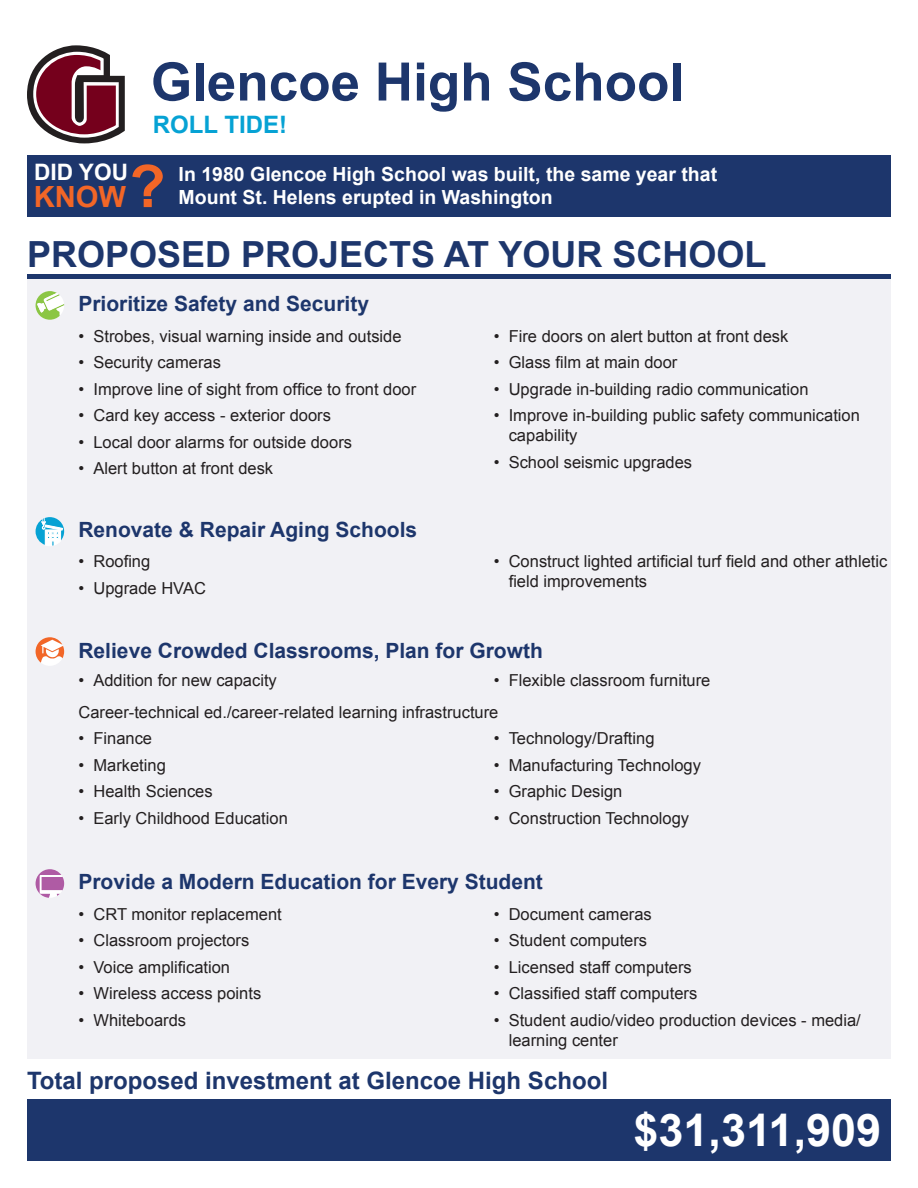
<style>
.page{position:relative;width:918px;height:1188px;background:#fff}
.page>*{position:absolute;margin:0;border:0;box-sizing:border-box;transform-origin:0 0}
.t1{font:700 59.1px "Arial";color:#f26627}
.t2{font:700 52.95px "Arial";color:#1d366c}
.t3{font:700 45px "Arial";color:#fff}
.t4{font:700 36px "Arial";color:#1d366c}
.t5{font:700 29.25px "Arial";color:#f26627}
.t6{font:700 24px "Arial";color:#1d366c}
.t7{font:700 24px "Arial";color:#06a2d4}
.t8{font:700 22.65px "Arial";color:#fff}
.t9{font:700 21px "Arial";color:#1d366c}
.t10{font:700 19.5px "Arial";color:#fff}
.Project_Lists{font:16.5px/19.8px "Arial";color:#231f20}
</style>
<div class="page">
<div style="left:27px;top:275px;width:864px;height:783px;background:#f1f1f5"></div>
<svg style="left:36px;top:291px;width:28px;height:29px"></svg>
<svg style="left:36px;top:517px;width:28px;height:29px"></svg>
<svg style="left:36px;top:869px;width:29px;height:29px"></svg>
<div style="left:27px;top:155px;width:864px;height:61px;background:#1d366c"></div>
<div style="left:27px;top:1100px;width:864px;height:61px;background:#1d366c"></div>
<hr style="left:27px;top:275px;width:864px;height:4px;background:#1d366c">
<svg style="left:27px;top:45px;width:98px;height:98px"></svg>
<svg style="left:36px;top:637px;width:28px;height:29px"></svg>
<p class="t2" style="left:151px;top:47px;width:535px">Glencoe High School</p>
<p class="t7" style="left:153px;top:109px;width:136px">ROLL TIDE!</p>
<p class="t8" style="left:34px;top:158px;width:95px">DID YOU</p>
<p class="t5" style="left:34px;top:177px;width:94px">KNOW</p>
<p class="t1" style="left:129px;top:147px;width:38px">?</p>
<p class="t10" style="left:179px;top:161px;width:540px">In 1980 Glencoe High School was built, the same year that</p>
<p class="t10" style="left:179px;top:184px;width:376px">Mount St. Helens erupted in Washington</p>
<p class="t4" style="left:27px;top:231px;width:741px">PROPOSED PROJECTS AT YOUR SCHOOL</p>
<p class="t9" style="left:78px;top:289px;width:292px">Prioritize Safety and Security</p>
<p class="Project_Lists" style="left:78px;top:326px;width:325px">• Strobes, visual warning inside and outside</p>
<p class="Project_Lists" style="left:78px;top:353px;width:144px">• Security cameras</p>
<p class="Project_Lists" style="left:78px;top:379px;width:339px">• Improve line of sight from office to front door</p>
<p class="Project_Lists" style="left:78px;top:406px;width:254px">• Card key access - exterior doors</p>
<p class="Project_Lists" style="left:78px;top:432px;width:275px">• Local door alarms for outside doors</p>
<p class="Project_Lists" style="left:78px;top:459px;width:196px">• Alert button at front desk</p>
<p class="t9" style="left:78px;top:516px;width:340px">Renovate &amp; Repair Aging Schools</p>
<p class="Project_Lists" style="left:78px;top:552px;width:73px">• Roofing</p>
<p class="Project_Lists" style="left:78px;top:578px;width:129px">• Upgrade HVAC</p>
<p class="Project_Lists" style="left:494px;top:326px;width:296px">• Fire doors on alert button at front desk</p>
<p class="Project_Lists" style="left:494px;top:353px;width:185px">• Glass film at main door</p>
<p class="Project_Lists" style="left:494px;top:379px;width:316px">• Upgrade in-building radio communication</p>
<p class="Project_Lists" style="left:509px;top:406px;width:353px;text-indent:-15px">• Improve in-building public safety communication capability</p>
<p class="Project_Lists" style="left:494px;top:452px;width:200px">• School seismic upgrades</p>
<p class="Project_Lists" style="left:509px;top:552px;width:380px;text-indent:-15px">• Construct lighted artificial turf field and other athletic field improvements</p>
<p class="t9" style="left:78px;top:637px;width:466px">Relieve Crowded Classrooms, Plan for Growth</p>
<p class="Project_Lists" style="left:78px;top:671px;width:200px">• Addition for new capacity</p>
<p class="Project_Lists" style="left:494px;top:671px;width:218px">• Flexible classroom furniture</p>
<p class="Project_Lists" style="left:78px;top:702px;width:421px">Career-technical ed./career-related learning infrastructure</p>
<p class="Project_Lists" style="left:78px;top:729px;width:75px">• Finance</p>
<p class="Project_Lists" style="left:78px;top:755px;width:89px">• Marketing</p>
<p class="Project_Lists" style="left:78px;top:782px;width:136px">• Health Sciences</p>
<p class="Project_Lists" style="left:78px;top:808px;width:211px">• Early Childhood Education</p>
<p class="Project_Lists" style="left:494px;top:729px;width:162px">• Technology/Drafting</p>
<p class="Project_Lists" style="left:494px;top:755px;width:209px">• Manufacturing Technology</p>
<p class="Project_Lists" style="left:494px;top:782px;width:130px">• Graphic Design</p>
<p class="Project_Lists" style="left:494px;top:808px;width:197px">• Construction Technology</p>
<p class="t9" style="left:78px;top:867px;width:466px">Provide a Modern Education for Every Student</p>
<p class="Project_Lists" style="left:78px;top:904px;width:205px">• CRT monitor replacement</p>
<p class="Project_Lists" style="left:78px;top:931px;width:172px">• Classroom projectors</p>
<p class="Project_Lists" style="left:78px;top:957px;width:153px">• Voice amplification</p>
<p class="Project_Lists" style="left:78px;top:984px;width:184px">• Wireless access points</p>
<p class="Project_Lists" style="left:78px;top:1010px;width:109px">• Whiteboards</p>
<p class="Project_Lists" style="left:494px;top:904px;width:160px">• Document cameras</p>
<p class="Project_Lists" style="left:494px;top:931px;width:155px">• Student computers</p>
<p class="Project_Lists" style="left:494px;top:957px;width:200px">• Licensed staff computers</p>
<p class="Project_Lists" style="left:494px;top:984px;width:205px">• Classified staff computers</p>
<p class="Project_Lists" style="left:509px;top:1010px;width:354px;text-indent:-15px">• Student audio/video production devices - media/ learning center</p>
<p class="t6" style="left:27px;top:1065px;width:583px">Total proposed investment at Glencoe High School</p>
<p class="t3" style="left:634px;top:1100px;width:249px">$31,311,909</p>
</div>
